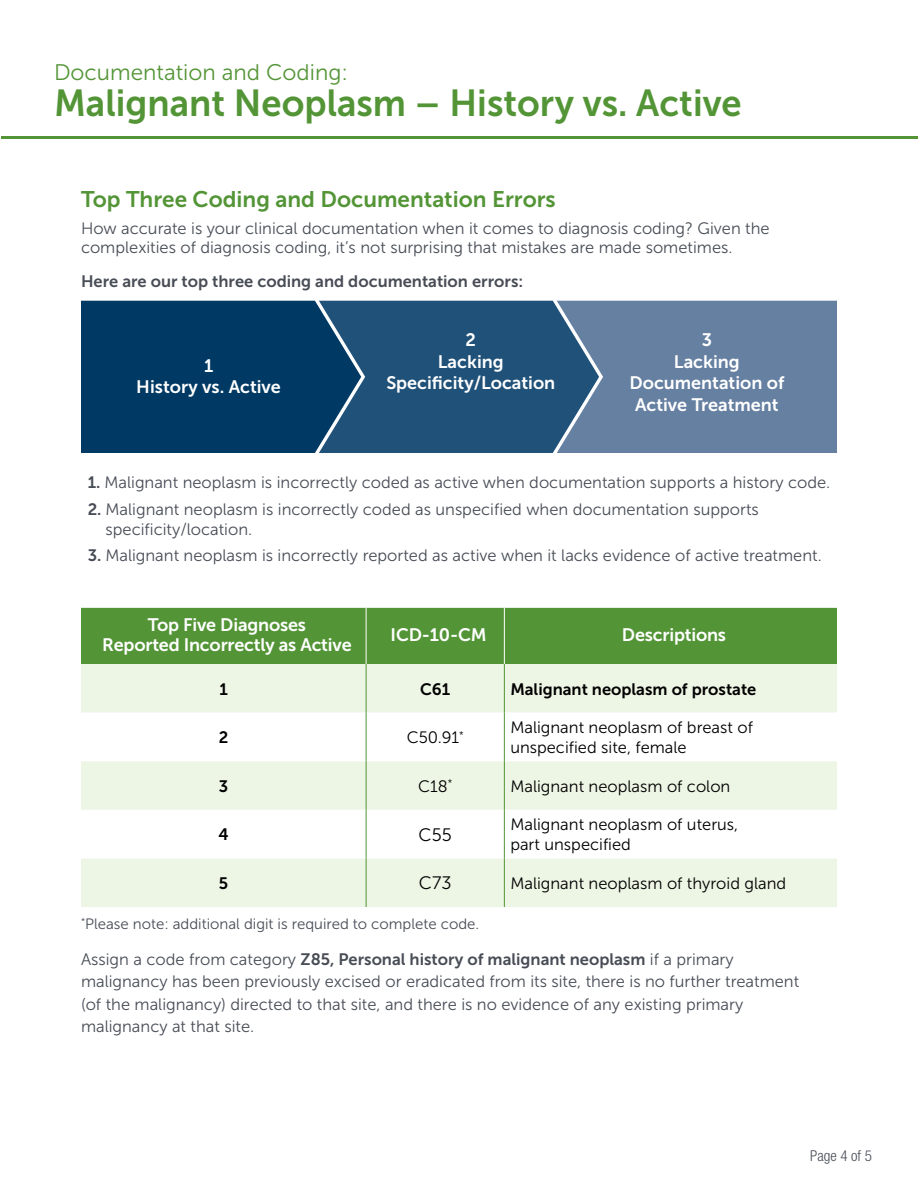
<style>
.page{position:relative;width:918px;height:1188px;background:#fff}
.page>*{position:absolute;margin:0;border:0;box-sizing:border-box;transform-origin:0 0}
.t1{font:37.5px "Museo Sans 700";color:#539536}
.t2{font:22.5px "Museo Sans 700";color:#539536}
.t3{font:22.5px "Museo Sans 300";color:#539536}
.t4{font:18px/21.6px "Museo Sans 700";color:#fff;text-align:center}
.t5{font:18px "Museo Sans 300";color:#000}
.t6{font:16.5px/19.8px "Museo Sans 300";color:#474c55}
.t7{font:16.5px/19.8px "Museo Sans 300";color:#000}
.t8{font:16.5px "Museo Sans 700";color:#474c55}
.t9{font:16.5px "Museo Sans 700";color:#000}
.t10{font:15px "Museo Sans 300";color:#474c55}
.t11{font:300 condensed 15px "Helvetica Neue LT Std";color:#474c55}
.s1{font-family:"Museo Sans 700"}
.s2{font-family:"Museo Sans 300"}
</style>
<div class="page">
<hr style="left:1px;top:136px;width:917px;height:3px;background:#539536">
<svg style="left:81px;top:301px;width:756px;height:152px;background:#2d597f"></svg>
<div style="left:81px;top:608px;width:756px;height:56px;background:#539536"></div>
<div style="left:81px;top:664px;width:756px;height:243px;background:#edf5e4"></div>
<svg style="left:81px;top:713px;width:756px;height:145px"></svg>
<hr style="left:366px;top:608px;width:1px;height:56px;background:#fff">
<hr style="left:504px;top:608px;width:1px;height:56px;background:#fff">
<hr style="left:366px;top:664px;width:1px;height:49px;background:#539536">
<hr style="left:504px;top:664px;width:1px;height:49px;background:#539536">
<hr style="left:366px;top:713px;width:1px;height:48px;background:#539536">
<hr style="left:504px;top:713px;width:1px;height:48px;background:#539536">
<hr style="left:366px;top:761px;width:1px;height:49px;background:#539536">
<hr style="left:504px;top:761px;width:1px;height:49px;background:#539536">
<hr style="left:366px;top:810px;width:1px;height:48px;background:#539536">
<hr style="left:504px;top:810px;width:1px;height:48px;background:#539536">
<hr style="left:366px;top:858px;width:1px;height:49px;background:#539536">
<hr style="left:504px;top:858px;width:1px;height:49px;background:#539536">
<h2 class="t3" style="left:54px;top:60px;width:296px">Documentation and Coding:</h2>
<h1 class="t1" style="left:54px;top:82px;width:689px">Malignant Neoplasm – History vs. Active</h1>
<h2 class="t2" style="left:81px;top:187px;width:476px">Top Three Coding and Documentation Errors</h2>
<p class="t6" style="left:81px;top:218px;width:690px">How accurate is your clinical documentation when it comes to diagnosis coding? Given the complexities of diagnosis coding, it’s not surprising that mistakes are made sometimes.</p>
<p class="t8" style="left:81px;top:272px;width:444px">Here are our top three coding and documentation errors:</p>
<p class="t4" style="left:136px;top:355px;width:146px">1<br>History vs. Active</p>
<p class="t4" style="left:386px;top:329px;width:170px">2<br>Lacking<br>Specificity/Location</p>
<p class="t4" style="left:629px;top:329px;width:156px">3<br>Lacking<br>Documentation of<br>Active Treatment</p>
<p class="t6" style="left:88px;top:473px;width:744px"><span class="s1">1.</span> Malignant neoplasm is incorrectly coded as active when documentation supports a history code.</p>
<p class="t6" style="left:106px;top:500px;width:655px;text-indent:-18px"><span class="s1">2.</span> Malignant neoplasm is incorrectly coded as unspecified when documentation supports specificity/location.</p>
<p class="t6" style="left:88px;top:546px;width:736px"><span class="s1">3.</span> Malignant neoplasm is incorrectly reported as active when it lacks evidence of active treatment.</p>
<p class="t4" style="left:102px;top:615px;width:251px;line-height:19.5px">Top Five Diagnoses<br>Reported Incorrectly as Active</p>
<p class="t4" style="left:391px;top:624px;width:97px">ICD-10-CM</p>
<p class="t4" style="left:622px;top:624px;width:106px">Descriptions</p>
<p class="t9" style="left:219px;top:680px;width:10px">1</p>
<p class="t9" style="left:420px;top:680px;width:32px">C61</p>
<p class="t9" style="left:510px;top:680px;width:248px">Malignant neoplasm of prostate</p>
<p class="t9" style="left:219px;top:728px;width:11px">2</p>
<p class="t7" style="left:407px;top:728px;width:59px">C50.91<sup>*</sup></p>
<p class="t7" style="left:510px;top:718px;width:244px">Malignant neoplasm of breast of unspecified site, female</p>
<p class="t9" style="left:219px;top:777px;width:11px">3</p>
<p class="t7" style="left:418px;top:776px;width:36px">C18<sup>*</sup></p>
<p class="t7" style="left:510px;top:776px;width:222px">Malignant neoplasm of colon</p>
<p class="t9" style="left:218px;top:825px;width:12px">4</p>
<p class="t5" style="left:419px;top:825px;width:35px">C55</p>
<p class="t7" style="left:510px;top:815px;width:229px">Malignant neoplasm of uterus, part unspecified</p>
<p class="t9" style="left:219px;top:874px;width:11px">5</p>
<p class="t5" style="left:419px;top:874px;width:34px">C73</p>
<p class="t7" style="left:510px;top:873px;width:277px">Malignant neoplasm of thyroid gland</p>
<p class="t10" style="left:81px;top:916px;width:400px"><sup>*</sup>Please note: additional digit is required to complete code.</p>
<p class="t8" style="left:81px;top:950px;width:654px"><span class="s2">Assign a code from category</span> Z85, Personal history of malignant neoplasm <span class="s2">if a primary</span></p>
<p class="t6" style="left:81px;top:970px;width:720px;line-height:22.5px">malignancy has been previously excised or eradicated from its site, there is no further treatment (of the malignancy) directed to that site, and there is no evidence of any existing primary malignancy at that site.</p>
<p class="t11" style="left:810px;top:1147px;width:63px">Page 4 of 5</p>
</div>
